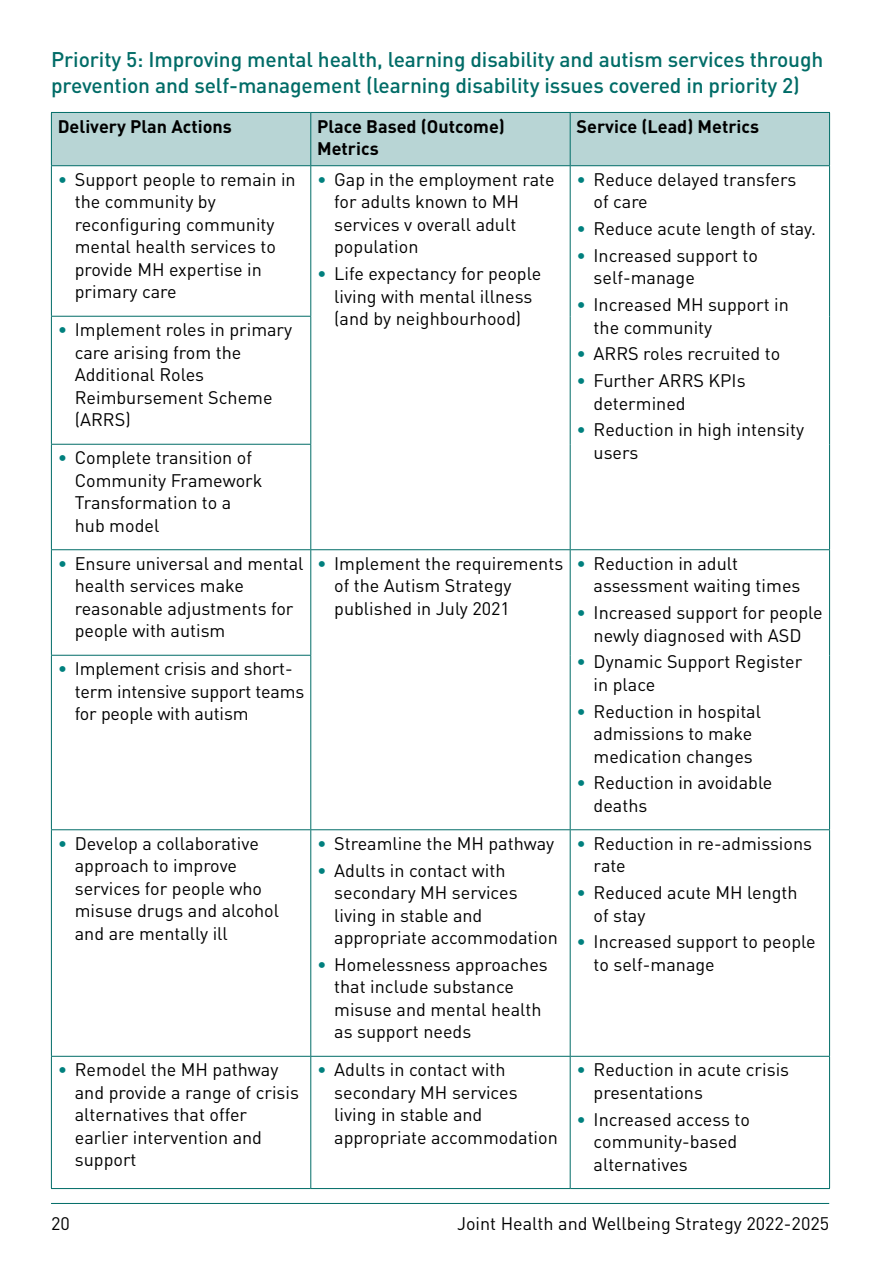
<style>
.page{position:relative;width:893px;height:1263px;background:#fff}
.page>*{position:absolute;margin:0;border:0;box-sizing:border-box;transform-origin:0 0}
.t1{font:500 21px/26.2px "DINOT";letter-spacing:-.005em;color:#006c67}
.t2{font:18px/22.5px "DINOT";color:#000}
.t3{font:700 18px/22.5px "DINOT";color:#000}
.s1{color:#00807e}
</style>
<div class="page">
<hr style="left:51px;top:1203px;width:778px;height:1px;background:#006c67">
<div style="left:52px;top:113px;width:777px;height:52px;background:#b8d5d5"></div>
<hr style="left:51px;top:166px;width:1px;height:150px;background:#006c67">
<hr style="left:310px;top:166px;width:1px;height:150px;background:#006c67">
<hr style="left:570px;top:166px;width:1px;height:150px;background:#006c67">
<hr style="left:829px;top:166px;width:1px;height:150px;background:#006c67">
<hr style="left:570px;top:316px;width:1px;height:128px;background:#006c67">
<hr style="left:829px;top:316px;width:1px;height:128px;background:#006c67">
<hr style="left:570px;top:444px;width:1px;height:105px;background:#006c67">
<hr style="left:829px;top:444px;width:1px;height:105px;background:#006c67">
<hr style="left:51px;top:112px;width:260px;height:1px;background:#006c67">
<hr style="left:51px;top:113px;width:1px;height:52px;background:#006c67">
<hr style="left:311px;top:112px;width:259px;height:1px;background:#006c67">
<hr style="left:310px;top:113px;width:1px;height:52px;background:#006c67">
<hr style="left:570px;top:112px;width:260px;height:1px;background:#006c67">
<hr style="left:570px;top:113px;width:1px;height:52px;background:#006c67">
<hr style="left:829px;top:113px;width:1px;height:52px;background:#006c67">
<hr style="left:51px;top:165px;width:260px;height:1px;background:#006c67">
<hr style="left:311px;top:165px;width:259px;height:1px;background:#006c67">
<hr style="left:570px;top:165px;width:260px;height:1px;background:#006c67">
<hr style="left:51px;top:316px;width:260px;height:1px;background:#006c67">
<hr style="left:51px;top:317px;width:1px;height:127px;background:#006c67">
<hr style="left:310px;top:317px;width:1px;height:127px;background:#006c67">
<hr style="left:51px;top:444px;width:260px;height:1px;background:#006c67">
<hr style="left:51px;top:445px;width:1px;height:104px;background:#006c67">
<hr style="left:310px;top:445px;width:1px;height:104px;background:#006c67">
<hr style="left:51px;top:549px;width:260px;height:1px;background:#006c67">
<hr style="left:51px;top:550px;width:1px;height:105px;background:#006c67">
<hr style="left:311px;top:549px;width:259px;height:1px;background:#006c67">
<hr style="left:310px;top:550px;width:1px;height:105px;background:#006c67">
<hr style="left:570px;top:549px;width:260px;height:1px;background:#006c67">
<hr style="left:570px;top:550px;width:1px;height:105px;background:#006c67">
<hr style="left:829px;top:550px;width:1px;height:105px;background:#006c67">
<hr style="left:570px;top:655px;width:1px;height:174px;background:#006c67">
<hr style="left:829px;top:655px;width:1px;height:174px;background:#006c67">
<hr style="left:51px;top:655px;width:260px;height:1px;background:#006c67">
<hr style="left:51px;top:656px;width:1px;height:173px;background:#006c67">
<hr style="left:310px;top:656px;width:1px;height:173px;background:#006c67">
<hr style="left:51px;top:829px;width:260px;height:1px;background:#006c67">
<hr style="left:51px;top:830px;width:1px;height:226px;background:#006c67">
<hr style="left:311px;top:829px;width:259px;height:1px;background:#006c67">
<hr style="left:310px;top:830px;width:1px;height:226px;background:#006c67">
<hr style="left:570px;top:829px;width:260px;height:1px;background:#006c67">
<hr style="left:570px;top:830px;width:1px;height:226px;background:#006c67">
<hr style="left:829px;top:830px;width:1px;height:226px;background:#006c67">
<hr style="left:51px;top:1056px;width:260px;height:1px;background:#006c67">
<hr style="left:51px;top:1057px;width:1px;height:131px;background:#006c67">
<hr style="left:311px;top:1056px;width:259px;height:1px;background:#006c67">
<hr style="left:310px;top:1057px;width:1px;height:131px;background:#006c67">
<hr style="left:570px;top:1056px;width:260px;height:1px;background:#006c67">
<hr style="left:570px;top:1057px;width:1px;height:131px;background:#006c67">
<hr style="left:829px;top:1057px;width:1px;height:131px;background:#006c67">
<hr style="left:51px;top:1188px;width:260px;height:1px;background:#006c67">
<hr style="left:311px;top:1188px;width:259px;height:1px;background:#006c67">
<hr style="left:570px;top:1188px;width:260px;height:1px;background:#006c67">
<p class="t1" style="left:51px;top:46px;width:774px">Priority 5: Improving mental health, learning disability and autism services through prevention and self-management (learning disability issues covered in priority 2)</p>
<p class="t3" style="left:58px;top:114px;width:176px">Delivery Plan Actions</p>
<p class="t3" style="left:317px;top:114px;width:189px">Place Based (Outcome)<br>Metrics</p>
<p class="t3" style="left:577px;top:114px;width:184px">Service (Lead) Metrics</p>
<p class="t2" style="left:75px;top:167px;width:222px;text-indent:-17px"><span class="s1">•</span> Support people to remain in the community by reconfiguring community mental health services to provide MH expertise in primary care</p>
<p class="t2" style="left:334px;top:167px;width:222px;text-indent:-17px"><span class="s1">•</span> Gap in the employment rate for adults known to MH services v overall adult population</p>
<p class="t2" style="left:594px;top:167px;width:204px;text-indent:-17px"><span class="s1">•</span> Reduce delayed transfers of care</p>
<p class="t2" style="left:577px;top:217px;width:241px"><span class="s1">•</span> Reduce acute length of stay.</p>
<p class="t2" style="left:594px;top:243px;width:166px;text-indent:-17px"><span class="s1">•</span> Increased support to self-manage</p>
<p class="t2" style="left:594px;top:293px;width:197px;text-indent:-17px"><span class="s1">•</span> Increased MH support in the community</p>
<p class="t2" style="left:577px;top:342px;width:205px"><span class="s1">•</span> ARRS roles recruited to</p>
<p class="t2" style="left:594px;top:369px;width:154px;text-indent:-17px"><span class="s1">•</span> Further ARRS KPIs determined</p>
<p class="t2" style="left:594px;top:418px;width:212px;text-indent:-17px"><span class="s1">•</span> Reduction in high intensity users</p>
<p class="t2" style="left:317px;top:262px;width:226px;text-align:center"><span class="s1">•</span> Life expectancy for people living with mental illness (and by neighbourhood)</p>
<p class="t2" style="left:75px;top:318px;width:219px;text-indent:-17px"><span class="s1">•</span> Implement roles in primary care arising from the<br>Additional Roles<br>Reimbursement Scheme (ARRS)</p>
<p class="t2" style="left:75px;top:446px;width:189px;text-indent:-17px"><span class="s1">•</span> Complete transition of<br>Community Framework<br>Transformation to a hub model</p>
<p class="t2" style="left:75px;top:551px;width:230px;text-indent:-17px"><span class="s1">•</span> Ensure universal and mental health services make reasonable adjustments for people with autism</p>
<p class="t2" style="left:334px;top:551px;width:231px;text-indent:-17px"><span class="s1">•</span> Implement the requirements of the Autism Strategy published in July 2021</p>
<p class="t2" style="left:594px;top:551px;width:208px;text-indent:-17px"><span class="s1">•</span> Reduction in adult assessment waiting times</p>
<p class="t2" style="left:577px;top:601px;width:248px;text-align:center"><span class="s1">•</span> Increased support for people newly diagnosed with ASD</p>
<p class="t2" style="left:594px;top:650px;width:210px;text-indent:-17px"><span class="s1">•</span> Dynamic Support Register in place</p>
<p class="t2" style="left:577px;top:699px;width:186px;text-align:center"><span class="s1">•</span> Reduction in hospital admissions to make medication changes</p>
<p class="t2" style="left:594px;top:771px;width:180px;text-indent:-17px"><span class="s1">•</span> Reduction in avoidable deaths</p>
<p class="t2" style="left:75px;top:657px;width:231px;text-indent:-17px"><span class="s1">•</span> Implement crisis and short&shy;term intensive support teams for people with autism</p>
<p class="t2" style="left:75px;top:831px;width:206px;text-indent:-17px"><span class="s1">•</span> Develop a collaborative approach to improve services for people who misuse drugs and alcohol and are mentally ill</p>
<p class="t2" style="left:317px;top:831px;width:239px"><span class="s1">•</span> Streamline the MH pathway</p>
<p class="t2" style="left:334px;top:858px;width:225px;text-indent:-17px"><span class="s1">•</span> Adults in contact with secondary MH services living in stable and appropriate accommodation</p>
<p class="t2" style="left:334px;top:952px;width:215px;text-indent:-17px"><span class="s1">•</span> Homelessness approaches that include substance misuse and mental health as support needs</p>
<p class="t2" style="left:594px;top:831px;width:220px;text-indent:-17px"><span class="s1">•</span> Reduction in re-admissions rate</p>
<p class="t2" style="left:594px;top:881px;width:206px;text-indent:-17px"><span class="s1">•</span> Reduced acute MH length of stay</p>
<p class="t2" style="left:594px;top:930px;width:223px;text-indent:-17px"><span class="s1">•</span> Increased support to people to self-manage</p>
<p class="t2" style="left:75px;top:1058px;width:226px;text-indent:-17px"><span class="s1">•</span> Remodel the MH pathway and provide a range of crisis alternatives that offer earlier intervention and support</p>
<p class="t2" style="left:334px;top:1058px;width:225px;text-indent:-17px"><span class="s1">•</span> Adults in contact with secondary MH services living in stable and appropriate accommodation</p>
<p class="t2" style="left:594px;top:1058px;width:197px;text-indent:-17px"><span class="s1">•</span> Reduction in acute crisis presentations</p>
<p class="t2" style="left:594px;top:1107px;width:158px;text-indent:-17px"><span class="s1">•</span> Increased access to community-based alternatives</p>
<p class="t2" style="left:51px;top:1211px;width:20px">20</p>
<p class="t2" style="left:457px;top:1211px;width:374px">Joint Health and Wellbeing Strategy 2022-2025</p>
</div>
